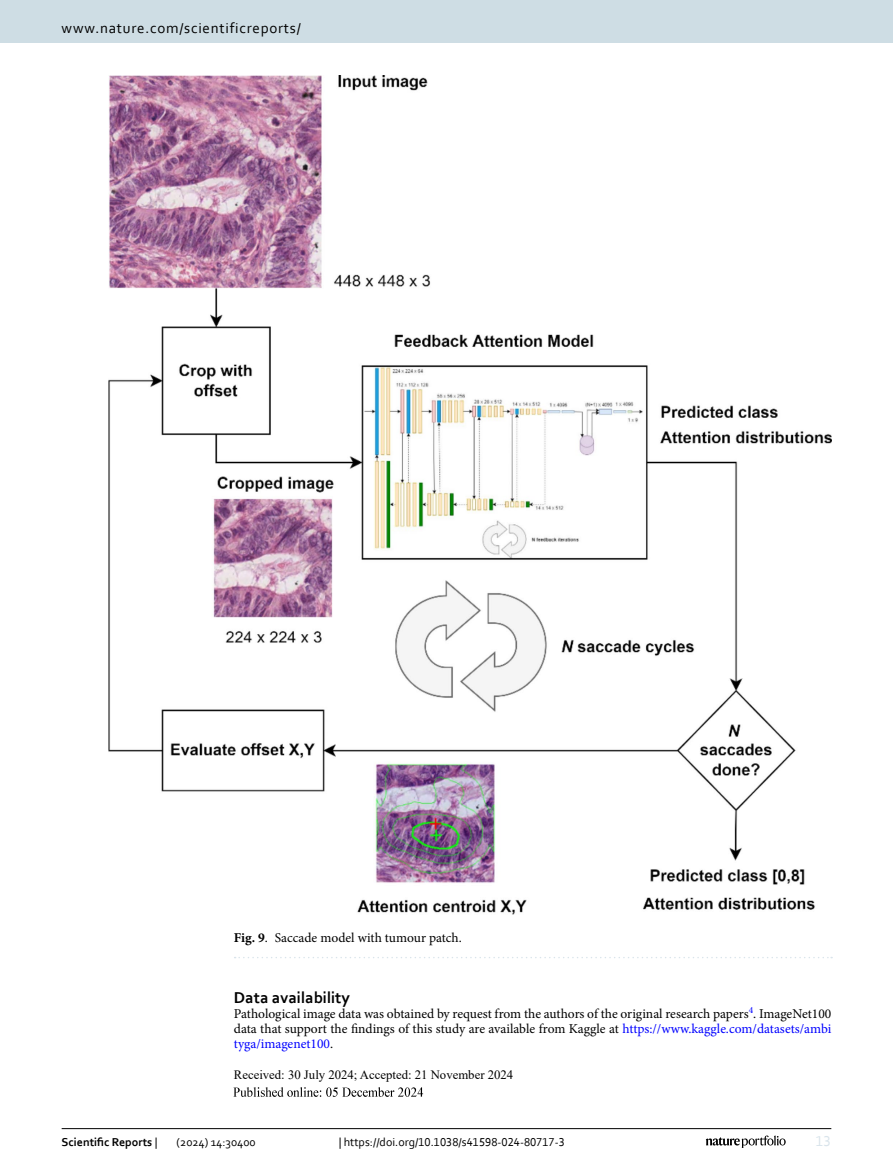
<style>
.page{position:relative;width:893px;height:1174px;background:#fff}
.page>*{position:absolute;margin:0;border:0;box-sizing:border-box;transform-origin:0 0}
.Endmatter_Heading{font:700 16.5px "Corbel";color:#000}
.t1{font:15px "Corbel";letter-spacing:.05em;color:#000}
.t2{font:15px "Corbel";color:#d9e4eb}
.Data_Availability{font:13.5px/15px "Minion Pro";color:#000;text-align:justify}
.Figure_Caption{font:13.5px "Minion Pro";color:#000}
.Article_History{font:12.75px "Times New Roman";color:#000}
.t3{font:12px "Corbel";color:#000}
.t4{font:700 12px "Corbel";color:#000}
.s1{font-weight:700}
.s2{color:#00f}
.s3{font-weight:400}
</style>
<div class="page">
<img style="left:234px;top:1087px;width:190px;height:10px">
<img style="left:108px;top:76px;width:723px;height:838px">
<svg style="left:235px;top:957px;width:597px;height:1px"></svg>
<hr style="left:62px;top:1128px;width:769px;height:1px;background:#000">
<svg style="left:706px;top:1135px;width:80px;height:12px"></svg>
<div style="left:0;top:0;width:893px;height:43px;background:#cedde4"></div>
<p class="t1" style="left:62px;top:18px;width:241px">www.nature.com/scientificreports/</p>
<p class="Figure_Caption" style="left:234px;top:929px;width:229px"><span class="s1">Fig. 9</span>. Saccade model with tumour patch.</p>
<p class="Endmatter_Heading" style="left:234px;top:987px;width:118px">Data availability</p>
<p class="Data_Availability" style="left:234px;top:1006px;width:599px">Pathological image data was obtained by request from the authors of the original research papers<sup>4</sup>. ImageNet100 data that support the findings of this study are available from Kaggle at <span class="s2">https://www.kaggle.com/datasets/ambi tyga/imagenet100</span>.</p>
<p class="Article_History" style="left:234px;top:1066px;width:281px">Received: 30 July 2024; Accepted: 21 November 2024</p>
<p class="t4" style="left:62px;top:1134px;width:97px">Scientific Reports <span class="s3">|</span></p>
<p class="t3" style="left:177px;top:1134px;width:81px">(2024) 14:30400</p>
<p class="t3" style="left:339px;top:1134px;width:228px">| https://doi.org/10.1038/s41598-024-80717-3</p>
<p class="t2" style="left:816px;top:1132px;width:17px">13</p>
</div>
